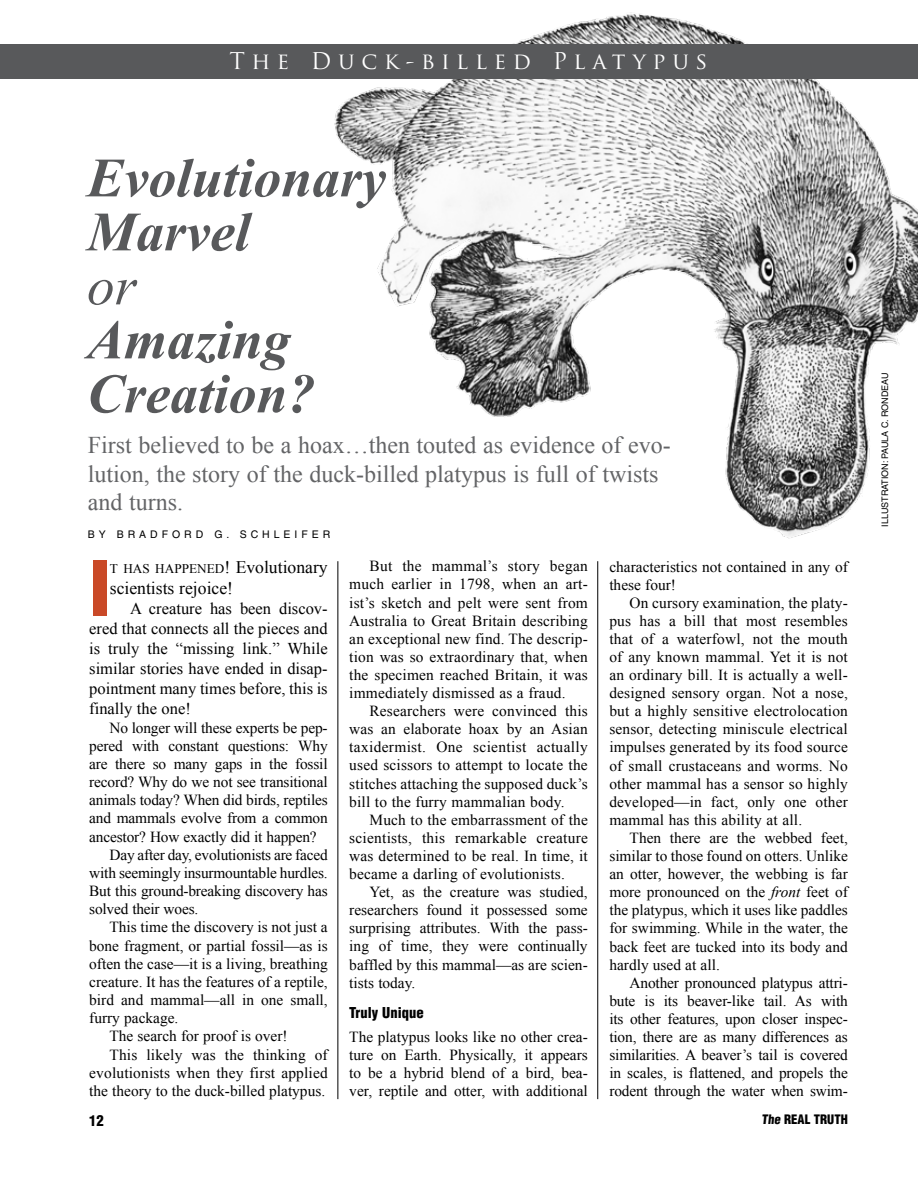
<style>
.page{position:relative;width:918px;height:1188px;background:#fff}
.page>*{position:absolute;margin:0;border:0;box-sizing:border-box;transform-origin:0 0}
.t1{font:900 condensed 73.95px "Helvetica";color:#c94927}
.t2{font:italic 700 55.5px/54px "Times New Roman";color:#58595b}
.t3{font:italic 55.5px "Times New Roman";color:#58595b}
.t4{font:24px/28.8px "Times New Roman";color:#636466}
.t5{font:22.5px "Trajan Pro";letter-spacing:.3em;color:#fff}
.t6{font:17.7px "Times New Roman";color:#000}
.t7{font:16.5px/20px "Times New Roman";color:#000;text-align:justify}
.t8{font:15.3px/18.1px "Times New Roman";color:#000;text-align:justify}
.t9{font:900 condensed 14.7px "Helvetica";color:#000}
.t10{font:13.2px "Times New Roman";color:#000}
.t11{font:900 condensed 12.75px "Helvetica";color:#000}
.t12{font:10.5px "Helvetica";letter-spacing:.375em;color:#000}
.t13{font:9px "Helvetica";color:#000}
.s1{font-size:17.7px}
.s2{font-style:italic}
</style>
<div class="page">
<img style="left:331px;top:12px;width:587px;height:527px">
<div style="left:0;top:44px;width:918px;height:34px;background:#58595b"></div>
<hr style="left:338px;top:561px;width:1px;height:538px;background:#000">
<hr style="left:597px;top:561px;width:1px;height:538px;background:#000">
<h3 class="t5" style="left:230px;top:47px;width:479px">The Duck-billed Platypus</h3>
<h2 class="t2" style="left:87px;top:149px;width:301px">Evolutionary<br>Marvel</h2>
<h2 class="t3" style="left:87px;top:248px;width:51px">or</h2>
<h2 class="t2" style="left:87px;top:311px;width:230px">Amazing<br>Creation?</h2>
<h3 class="t4" style="left:88px;top:430px;width:585px">First believed to be a hoax…then touted as evidence of evo&shy;lution, the story of the duck-billed platypus is full of twists and turns.</h3>
<p class="t12" style="left:88px;top:528px;width:184px">By BRADFORD G . SCHLEI</p>
<p class="t12" style="left:301px;top:528px;width:30px">FER</p>
<h1 class="t1" style="left:89px;top:541px;width:15px">I</h1>
<p class="t10" style="left:110px;top:560px;width:219px">T HAS HAPPENED<span class="s1">!</span> <span class="s1">Evolutionary</span></p>
<p class="t6" style="left:110px;top:577px;width:125px">scientists rejoice!</p>
<p class="t7" style="left:89px;top:599px;width:240px;text-indent:41px">A creature has been discov&shy;ered that connects all the pieces and is truly the “missing link.” While similar stories have ended in disap&shy;pointment many times before, this is finally the one!</p>
<p class="t8" style="left:109px;top:718px;width:220px">No longer will these experts be pep-</p>
<p class="t8" style="left:89px;top:736px;width:240px">pered with constant questions: Why</p>
<p class="t8" style="left:89px;top:754px;width:240px">are there so many gaps in the fossil</p>
<p class="t8" style="left:89px;top:773px;width:240px">record? Why do we not see transitional</p>
<p class="t8" style="left:89px;top:791px;width:240px">animals today? When did birds, reptiles</p>
<p class="t8" style="left:89px;top:809px;width:240px">and mammals evolve from a common</p>
<p class="t8" style="left:89px;top:827px;width:229px">ancestor? How exactly did it happen?</p>
<p class="t8" style="left:109px;top:845px;width:220px">Day after day, evolutionists are faced</p>
<p class="t8" style="left:89px;top:864px;width:240px">with seemingly insurmountable hurdles.</p>
<p class="t8" style="left:89px;top:882px;width:240px">But this ground-breaking discovery has</p>
<p class="t8" style="left:89px;top:900px;width:111px">solved their woes.</p>
<p class="t8" style="left:109px;top:918px;width:220px">This time the discovery is not just a</p>
<p class="t8" style="left:89px;top:936px;width:240px">bone fragment, or partial fossil—as is</p>
<p class="t8" style="left:89px;top:954px;width:240px">often the case—it is a living, breathing</p>
<p class="t8" style="left:89px;top:973px;width:240px">creature. It has the features of a reptile,</p>
<p class="t8" style="left:89px;top:991px;width:240px">bird and mammal—all in one small,</p>
<p class="t8" style="left:89px;top:1009px;width:91px">furry package.</p>
<p class="t8" style="left:109px;top:1027px;width:180px">The search for proof is over!</p>
<p class="t8" style="left:109px;top:1045px;width:220px">This likely was the thinking of</p>
<p class="t8" style="left:89px;top:1063px;width:240px">evolutionists when they first applied</p>
<p class="t8" style="left:89px;top:1082px;width:237px">the theory to the duck-billed platypus.</p>
<p class="t8" style="left:349px;top:557px;width:240px;text-indent:20px">But the mammal’s story began much earlier in 1798, when an art&shy;ist’s sketch and pelt were sent from Australia to Great Britain describing an exceptional new find. The descrip&shy;tion was so extraordinary that, when the specimen reached Britain, it was immediately dismissed as a fraud.</p>
<p class="t8" style="left:349px;top:702px;width:240px;text-indent:20px">Researchers were convinced this was an elaborate hoax by an Asian taxidermist. One scientist actually used scissors to attempt to locate the stitches attaching the supposed duck’s bill to the furry mammalian body.</p>
<p class="t8" style="left:349px;top:810px;width:240px;text-indent:20px">Much to the embarrassment of the scientists, this remarkable creature was determined to be real. In time, it became a darling of evolutionists.</p>
<p class="t8" style="left:349px;top:883px;width:240px;text-indent:20px">Yet, as the creature was studied, researchers found it possessed some surprising attributes. With the pass&shy;ing of time, they were continually baffled by this mammal—as are scien&shy;tists today.</p>
<p class="t9" style="left:349px;top:1003px;width:76px">Truly Unique</p>
<p class="t8" style="left:349px;top:1027px;width:240px">The platypus looks like no other crea&shy;ture on Earth. Physically, it appears to be a hybrid blend of a bird, bea&shy;ver, reptile and otter, with additional</p>
<p class="t8" style="left:609px;top:557px;width:240px">characteristics not contained in any of these four!</p>
<p class="t8" style="left:609px;top:593px;width:240px;text-indent:20px">On cursory examination, the platy&shy;pus has a bill that most resembles that of a waterfowl, not the mouth of any known mammal. Yet it is not an ordinary bill. It is actually a well&shy;designed sensory organ. Not a nose, but a highly sensitive electrolocation sensor, detecting miniscule electrical impulses generated by its food source of small crustaceans and worms. No other mammal has a sensor so highly developed—in fact, only one other mammal has this ability at all.</p>
<p class="t8" style="left:609px;top:829px;width:240px;text-indent:20px">Then there are the webbed feet, similar to those found on otters. Unlike an otter, however, the webbing is far more pronounced on the <span class="s2">front</span> feet of the platypus, which it uses like paddles for swimming. While in the water, the back feet are tucked into its body and hardly used at all.</p>
<p class="t8" style="left:609px;top:973px;width:240px;text-indent:20px">Another pronounced platypus attri&shy;bute is its beaver-like tail. As with its other features, upon closer inspec&shy;tion, there are as many differences as similarities. A beaver’s tail is covered in scales, is flattened, and propels the rodent through the water when swim-</p>
<p class="t9" style="left:89px;top:1111px;width:16px">12</p>
<p class="t11" style="left:762px;top:1112px;width:60px">The real trut</p>
<p class="t11" style="left:841px;top:1112px;width:9px">h</p>
<p class="t13" style="left:880px;top:527px;width:154px;rotate:-90deg">I llustration : PAULA C. RONDEAU</p>
</div>
